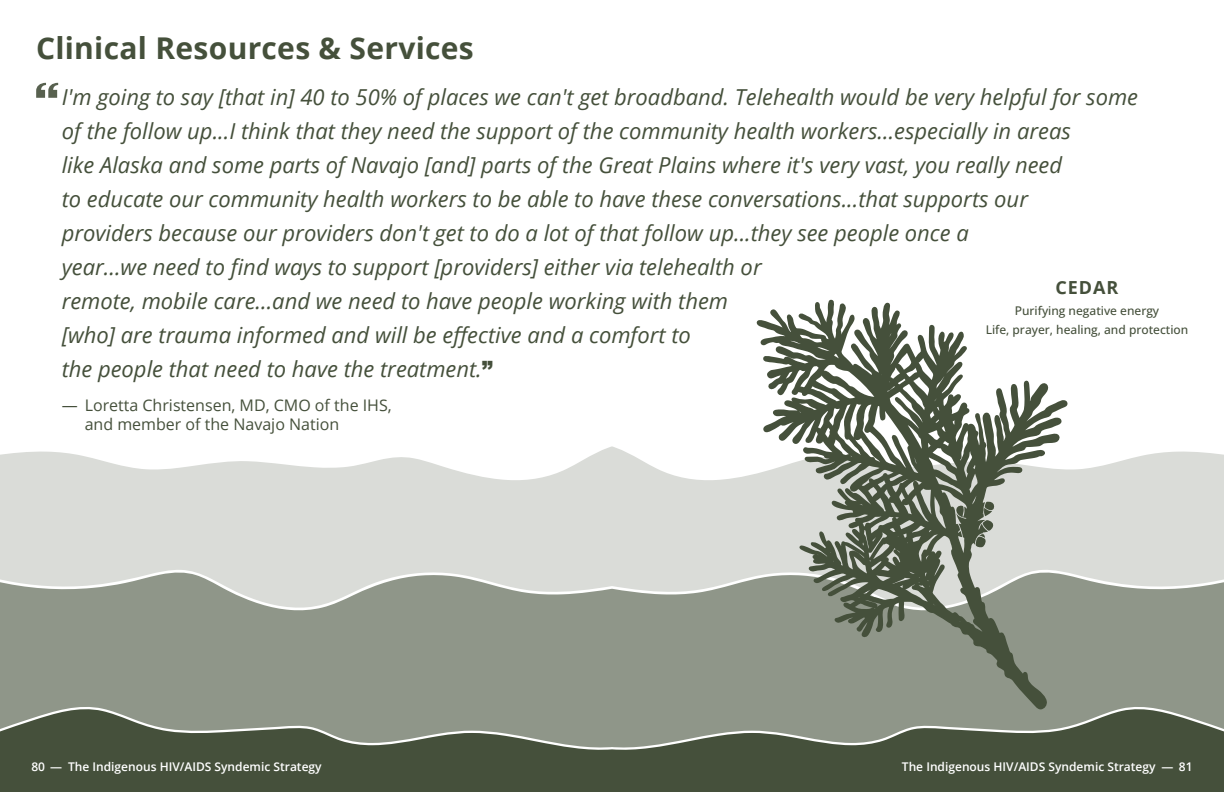
<style>
.page{position:relative;width:1224px;height:792px;background:#fff}
.page>*{position:absolute;margin:0;border:0;box-sizing:border-box;transform-origin:0 0}
.t1{font:700 30px "Open Sans";letter-spacing:.01em;color:#45503b}
.t2{font:italic 22px/34px "Open Sans";color:#45503b}
.t3{font:700 18px "Open Sans";letter-spacing:.05em;color:#45503b}
.t4{font:16px/19px "Open Sans";color:#45503b}
.t5{font:600 12px "Open Sans";color:#fff}
.t6{font:500 12px/19px "Open Sans";color:#45503b;text-align:center}
.s1{font-family:"Arial";font-weight:900;font-style:normal}
</style>
<div class="page">
<div style="left:612px;top:608px;width:612px;height:95px;background:#8f9689"></div>
<svg style="left:612px;top:446px;width:612px;height:162px;background:#d5d7d3"></svg>
<div style="left:0;top:608px;width:612px;height:95px;background:#8f9689"></div>
<svg style="left:0;top:446px;width:612px;height:162px;background:#d5d8d3"></svg>
<svg style="left:612px;top:703px;width:612px;height:89px;background:#5e6755"></svg>
<svg style="left:0;top:703px;width:612px;height:89px;background:#606957"></svg>
<svg style="left:756px;top:300px;width:312px;height:410px"></svg>
<svg style="left:976px;top:502px;width:19px;height:46px"></svg>
<svg style="left:36px;top:83px;width:22px;height:15px"></svg>
<h1 class="t1" style="left:36px;top:27px;width:439px">Clinical Resources &amp; Services</h1>
<p class="t2" style="left:62px;top:79px;width:1078px">I'm going to say [that in] 40 to 50% of places we can't get broadband. Telehealth would be very helpful for some of the follow up...I think that they need the support of the community health workers…especially in areas<br>like Alaska and some parts of Navajo [and] parts of the Great Plains where it's very vast, you really need<br>to educate our community health workers to be able to have these conversations...that supports our<br>providers because our providers don't get to do a lot of that follow up...they see people once a<br>year...we need to find ways to support [providers] either via telehealth or<br>remote, mobile care...and we need to have people working with them<br>[who] are trauma informed and will be effective and a comfort to<br>the people that need to have the treatment.<span class="s1">”</span></p>
<p class="t4" style="left:85px;top:395px;width:309px;text-indent:-23px">— Loretta Christensen, MD, CMO of the IHS, and member of the Navajo Nation</p>
<p class="t3" style="left:1056px;top:275px;width:64px">CEDAR</p>
<p class="t6" style="left:986px;top:301px;width:204px">Purifying negative energy<br>Life, prayer, healing, and protection</p>
<p class="t5" style="left:31px;top:759px;width:292px">80 — The Indigenous HIV/AIDS Syndemic Strategy</p>
<p class="t5" style="left:902px;top:759px;width:292px">The Indigenous HIV/AIDS Syndemic Strategy — 81</p>
</div>
